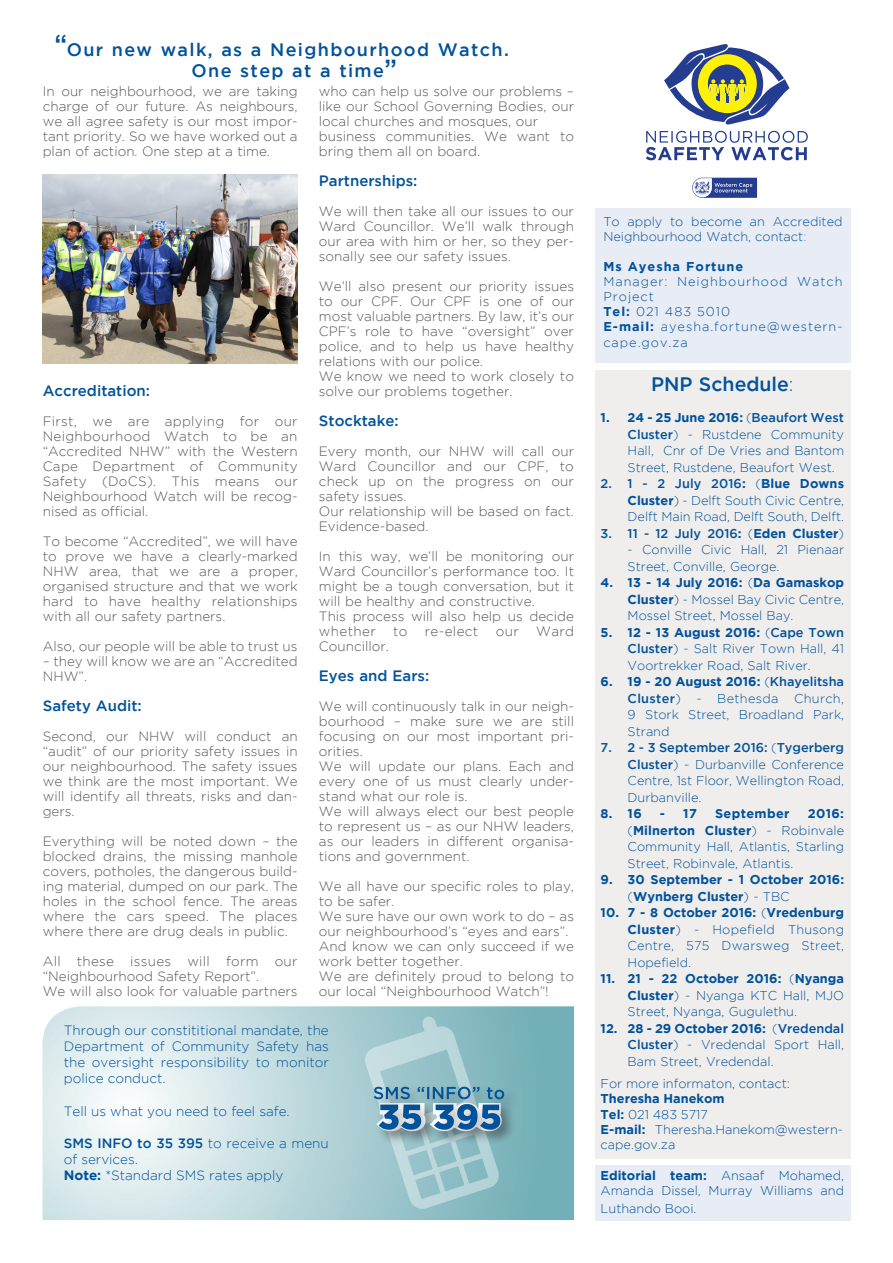
<style>
.page{position:relative;width:893px;height:1263px;background:#fff}
.page>*{position:absolute;margin:0;border:0;box-sizing:border-box;transform-origin:0 0}
.t1{font:700 25.5px "Arial";color:#01529b}
.t2{font:500 19.5px "Gotham";color:#01529b}
.t3{font:500 18px/21.6px "Gotham";letter-spacing:.075em;color:#01529b;text-align:center}
.t4{font:500 15px "Gotham";color:#01529b}
.t5{font:300 13.5px/15px "Gotham";color:#57585a;text-align:justify}
.t6{font:300 13.5px/16.2px "Gotham";color:#01529b;text-align:justify}
.t7{font:300 12.75px/16.5px "Gotham";color:#01529b;text-align:justify}
.t8{font:300 12.75px/15px "Gotham";letter-spacing:.075em;color:#01529b}
.t9{font:700 12.75px/16.5px "Gotham";color:#01529b}
.t10{font:500 12.75px "Gotham";color:#01529b}
.t11{font:700 12.75px "Gotham";letter-spacing:.075em;color:#01529b}
.t12{font:700 12.75px "Gotham";letter-spacing:.03em;color:#01529b}
.s1{font-weight:500}
.s2{font-weight:700}
.s3{color:#808285}
.s4{font-weight:300}
</style>
<div class="page">
<div style="left:595px;top:208px;width:255px;height:155px;background:#e8ecf5"></div>
<img style="left:43px;top:175px;width:255px;height:188px">
<div style="left:595px;top:370px;width:255px;height:789px;background:#f0eeec"></div>
<div style="left:595px;top:1165px;width:255px;height:55px;background:#e8ecf5"></div>
<svg style="left:692px;top:178px;width:65px;height:20px"></svg>
<svg style="left:646px;top:44px;width:162px;height:116px"></svg>
<svg style="left:43px;top:1006px;width:531px;height:214px;background:#c0dade"></svg>
<div style="left:377px;top:1101px;width:138px;height:43px;background:#231f20;opacity:.3"></div>
<div style="left:371px;top:1084px;width:148px;height:30px;background:#7ab1b8"></div>
<svg style="left:363px;top:1016px;width:144px;height:194px;background:#92bbc6"></svg>
<p class="t1" style="left:54px;top:27px;width:14px">“</p>
<p class="t3" style="left:67px;top:38px;width:444px">Our new walk, as a Neighbourhood Watch.<br>One step at a time</p>
<p class="t1" style="left:384px;top:52px;width:14px">”</p>
<p class="t5" style="left:319px;top:83px;width:257px">who can help us solve our problems – like our School Governing Bodies, our local churches and mosques, our</p>
<p class="t5" style="left:319px;top:128px;width:257px">business communities. We want to bring them all on board.</p>
<p class="t4" style="left:319px;top:172px;width:100px">Partnerships:</p>
<p class="t5" style="left:319px;top:203px;width:257px">We will then take all our issues to our Ward Councillor. We’ll walk through our area with him or her, so they per&shy;sonally see our safety issues.</p>
<p class="t5" style="left:319px;top:278px;width:257px">We’ll also present our priority issues to our CPF. Our CPF is one of our most valuable partners. By law, it’s our CPF’s role to have “oversight” over police, and to help us have healthy relations with our police.</p>
<p class="t5" style="left:319px;top:368px;width:257px">We know we need to work closely to solve our problems together.</p>
<p class="t4" style="left:319px;top:412px;width:81px">Stocktake:</p>
<p class="t5" style="left:319px;top:443px;width:257px">Every month, our NHW will call our Ward Councillor and our CPF, to check up on the progress on our safety issues.</p>
<p class="t5" style="left:319px;top:503px;width:257px">Our relationship will be based on fact.<br>Evidence-based.</p>
<p class="t5" style="left:319px;top:548px;width:257px">In this way, we’ll be monitoring our Ward Councillor’s performance too. It might be a tough conversation, but it will be healthy and constructive.</p>
<p class="t5" style="left:319px;top:608px;width:257px">This process will also help us decide whether</p>
<p class="t5" style="left:43px;top:83px;width:256px">In our neighbourhood, we are taking charge of our future. As neighbours, we all agree safety is our most impor&shy;tant priority. So we have worked out a plan of action. One step at a time.</p>
<p class="t4" style="left:43px;top:382px;width:109px">Accreditation:</p>
<p class="t5" style="left:43px;top:413px;width:257px">First, we are applying for our Neighbourhood Watch to be an “Accredited NHW” with the Western Cape Department of Community Safety (DoCS). This means our Neighbourhood Watch will be recog&shy;nised as official.</p>
<p class="t5" style="left:43px;top:533px;width:257px">To become “Accredited”, we will have to prove we have a clearly-marked NHW area, that we are a proper, organised structure and that we work hard to have healthy relationships with all our safety partners.</p>
<p class="t5" style="left:43px;top:638px;width:256px">Also, our people will be able to trust us</p>
<p class="t5" style="left:43px;top:653px;width:256px">– they will know we are an “Accredited<br>NHW”.</p>
<p class="t4" style="left:43px;top:697px;width:100px">Safety Audit:</p>
<p class="t5" style="left:43px;top:728px;width:256px">Second, our NHW will conduct an “audit” of our priority safety issues in our neighbourhood. The safety issues we think are the most important. We will identify all threats, risks and dan&shy;gers.</p>
<p class="t5" style="left:43px;top:833px;width:256px">Everything will be noted down – the blocked drains, the missing manhole covers, potholes, the dangerous build&shy;ing material, dumped on our park. The holes in the school fence. The areas where the cars speed. The places where there are drug deals in public.</p>
<p class="t5" style="left:43px;top:953px;width:256px">All these issues will form our “Neighbourhood Safety Report”.</p>
<p class="t5" style="left:43px;top:983px;width:256px">We will also look for valuable partners</p>
<p class="t5" style="left:393px;top:623px;width:16px">to</p>
<p class="t5" style="left:425px;top:623px;width:55px">re-elect</p>
<p class="t5" style="left:496px;top:623px;width:25px">our</p>
<p class="t5" style="left:536px;top:623px;width:39px">Ward</p>
<p class="t5" style="left:319px;top:638px;width:72px">Councillor.</p>
<p class="t4" style="left:319px;top:667px;width:112px">Eyes and Ears:</p>
<p class="t5" style="left:319px;top:698px;width:257px">We will continuously talk in our neigh&shy;bourhood – make sure we are still focusing on our most important pri&shy;orities.</p>
<p class="t5" style="left:319px;top:758px;width:257px">We will update our plans. Each and every one of us must clearly under&shy;stand what our role is.</p>
<p class="t5" style="left:319px;top:803px;width:257px">We will always elect our best people to represent us – as our NHW leaders, as our leaders in different organisa&shy;tions and government.</p>
<p class="t5" style="left:319px;top:878px;width:257px">We all have our specific roles to play, to be safer.</p>
<p class="t5" style="left:319px;top:908px;width:257px">We sure have our own work to do – as our neighbourhood’s “eyes and ears”.</p>
<p class="t5" style="left:319px;top:938px;width:257px">And know we can only succeed if we work better together.</p>
<p class="t5" style="left:319px;top:968px;width:257px">We are definitely proud to belong to our local “Neighbourhood Watch”!</p>
<p class="t6" style="left:64px;top:1021px;width:267px">Through our constititional mandate, the Department of Community Safety has the oversight responsibility to monitor police conduct.</p>
<p class="t6" style="left:64px;top:1102px;width:227px">Tell us what you need to feel safe.</p>
<p class="t6" style="left:64px;top:1135px;width:267px"><span class="s1">SMS INFO to 35 395</span> to receive a menu of services.</p>
<p class="t6" style="left:64px;top:1167px;width:221px"><span class="s2">Note:</span> *Standard SMS rates apply</p>
<p class="t7" style="left:603px;top:214px;width:241px;line-height:15px">To apply to become an Accredited<br>Neighbourhood Watch, contact<span class="s3">:</span></p>
<p class="t11" style="left:603px;top:259px;width:141px">Ms Ayesha Fortune</p>
<p class="t8" style="left:603px;top:274px;width:241px">Manager: Neighbourhood Watch<br>Project</p>
<p class="t8" style="left:603px;top:304px;width:128px"><span class="s2">Tel:</span> 021 483 5010</p>
<p class="t8" style="left:603px;top:318px;width:241px;line-height:16.2px"><span class="s2">E-mail:</span> ayesha.fortune@western&shy;cape.gov.za</p>
<p class="t2" style="left:651px;top:373px;width:144px">PNP Schedule<span class="s4">:</span></p>
<p class="t7" style="left:628px;top:409px;width:218px;text-indent:-27px"><span class="s2">1. 24 - 25 June 2016:</span> (<span class="s1">Beaufort West Cluster</span>) - Rustdene Community Hall, Cnr of De Vries and Bantom Street, Rustdene, Beaufort West.</p>
<p class="t7" style="left:628px;top:475px;width:218px;text-indent:-27px"><span class="s1">2. 1 - 2 July 2016</span><span class="s2">:</span> (<span class="s2">Blue Downs Cluster</span>) - Delft South Civic Centre, Delft Main Road, Delft South, Delft.</p>
<p class="t10" style="left:601px;top:526px;width:245px">3. 11 - 12 July 2016<span class="s2">:</span> <span class="s4">(</span><span class="s2">Eden Cluster</span><span class="s4">)</span></p>
<p class="t7" style="left:628px;top:541px;width:218px">- Conville Civic Hall, 21 Pienaar<br>Street, Conville, George.</p>
<p class="t7" style="left:628px;top:574px;width:218px;text-indent:-27px"><span class="s2">4. 13 - 14 July 2016:</span> (<span class="s2">Da Gamaskop Cluster</span>) - Mossel Bay Civic Centre, Mossel Street, Mossel Bay.</p>
<p class="t7" style="left:628px;top:624px;width:218px;text-indent:-27px"><span class="s2">5. 12 - 13 August 2016:</span> (<span class="s1">Cape Town Cluster</span>) - Salt River Town Hall, 41<br>Voortrekker Road, Salt River.</p>
<p class="t7" style="left:628px;top:673px;width:218px;text-indent:-27px"><span class="s2">6. 19 - 20 August 2016:</span> (<span class="s1">Khayelitsha Cluster</span>) - Bethesda Church, 9 Stork Street, Broadland Park, Strand</p>
<p class="t7" style="left:628px;top:739px;width:218px;text-indent:-27px"><span class="s1">7. 2 - 3 September 2016:</span> (<span class="s1">Tygerberg Cluster</span>) - Durbanville Conference Centre, 1st Floor, Wellington Road, Durbanville.</p>
<p class="t9" style="left:601px;top:805px;width:43px">8. 16</p>
<p class="t9" style="left:660px;top:805px;width:38px">- 17</p>
<p class="t12" style="left:715px;top:806px;width:76px">September</p>
<p class="t7" style="left:628px;top:805px;width:218px;text-indent:180px"><span class="s2">2016: </span>(<span class="s2">Milnerton Cluster</span>) - Robinvale Community Hall, Atlantis, Starling Street, Robinvale, Atlantis.</p>
<p class="t9" style="left:628px;top:871px;width:218px;text-indent:-27px">9. 30 September - 1 October 2016: <span class="s4">(</span>Wynberg Cluster<span class="s4">) - TBC</span></p>
<p class="t7" style="left:628px;top:904px;width:218px;text-indent:-27px"><span class="s2">10. 7 - 8 October 2016:</span> (<span class="s2">Vredenburg Cluster</span>) - Hopefield Thusong Centre, 575 Dwarsweg Street, Hopefield.</p>
<p class="t7" style="left:628px;top:970px;width:218px;text-indent:-27px"><span class="s2">11. 21 - 22 October 2016:</span> (<span class="s2">Nyanga Cluster</span>) - Nyanga KTC Hall, MJO Street, Nyanga, Gugulethu.</p>
<p class="t7" style="left:628px;top:1020px;width:218px;text-indent:-27px"><span class="s2">12. 28 - 29 October 2016:</span> (<span class="s1">Vredendal Cluster</span>) - Vredendal Sport Hall, Bam Street, Vredendal.</p>
<p class="t7" style="left:601px;top:1075px;width:191px">For more informaton, contact:</p>
<p class="t9" style="left:601px;top:1090px;width:126px">Theresha Hanekom</p>
<p class="t7" style="left:601px;top:1106px;width:109px"><span class="s2">Tel:</span> 021 483 5717</p>
<p class="t7" style="left:601px;top:1122px;width:244px;line-height:15.3px"><span class="s2">E-mail:</span> Theresha.Hanekom@western&shy;cape.gov.za</p>
<p class="t7" style="left:601px;top:1167px;width:245px;line-height:15px"><span class="s2">Editorial team:</span> Ansaaf Mohamed,<br>Amanda Dissel, Murray Williams and</p>
<p class="t7" style="left:601px;top:1200px;width:97px">Luthando Booi.</p>
</div>
